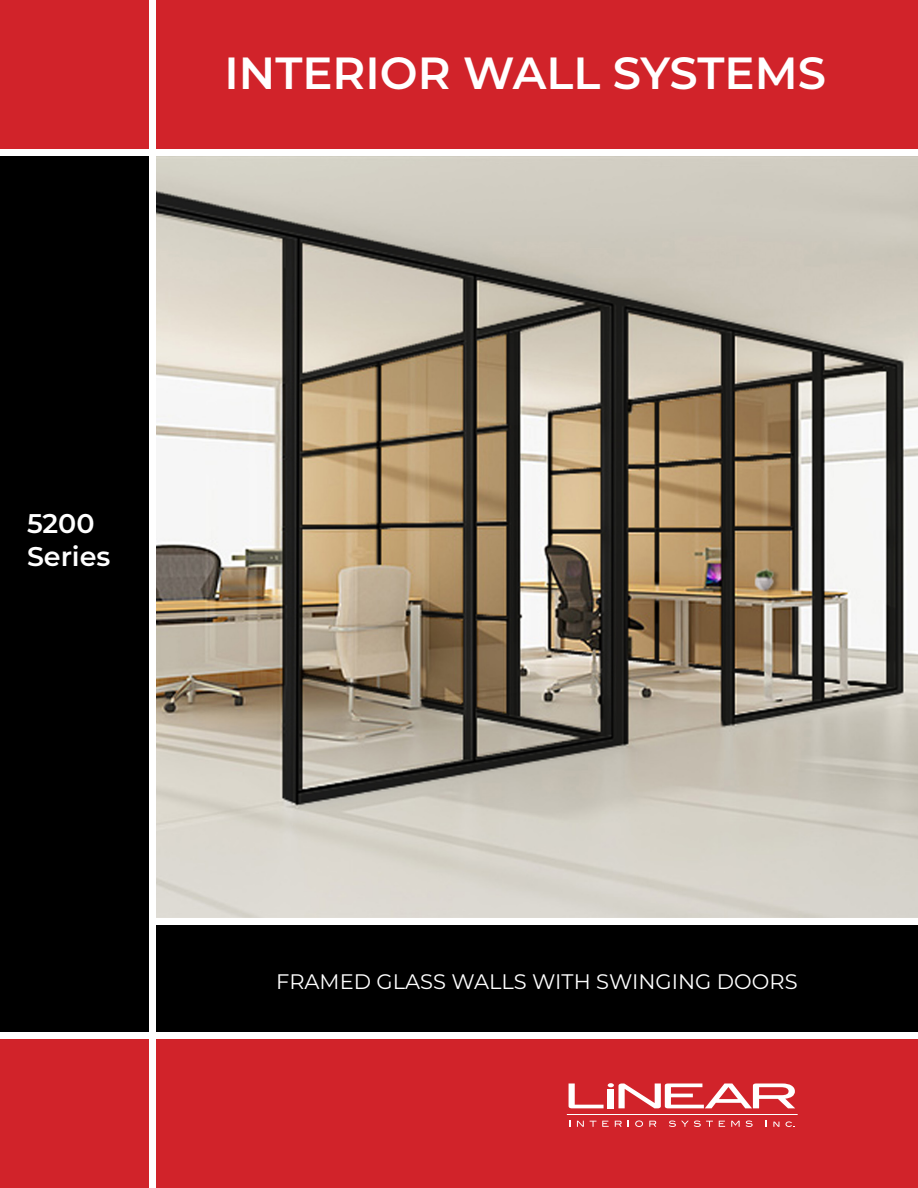
<style>
.page{position:relative;width:918px;height:1188px;background:#fff}
.page>*{position:absolute;margin:0;border:0;box-sizing:border-box;transform-origin:0 0}
.t1{font:600 45px "Montserrat";color:#fff}
.t2{font:600 27px "Montserrat";color:#fff}
.t3{font:21px "Montserrat";color:#fff}
</style>
<div class="page">
<div style="left:156px;top:925px;width:762px;height:108px;background:#000"></div>
<div style="left:0;top:0;width:918px;height:148px;background:#d1232a"></div>
<div style="left:0;top:155px;width:149px;height:878px;background:#000"></div>
<img style="left:156px;top:156px;width:762px;height:762px">
<div style="left:0;top:149px;width:918px;height:7px;background:#fff"></div>
<div style="left:0;top:1040px;width:918px;height:148px;background:#d1232a"></div>
<div style="left:149px;top:0;width:7px;height:1188px;background:#fff"></div>
<svg style="left:569px;top:1083px;width:226px;height:25px"></svg>
<svg style="left:577px;top:1121px;width:7px;height:6px"></svg>
<svg style="left:590px;top:1121px;width:6px;height:6px"></svg>
<svg style="left:602px;top:1121px;width:7px;height:6px"></svg>
<svg style="left:615px;top:1121px;width:7px;height:6px"></svg>
<svg style="left:635px;top:1121px;width:8px;height:6px"></svg>
<svg style="left:649px;top:1121px;width:7px;height:6px"></svg>
<svg style="left:669px;top:1121px;width:44px;height:6px"></svg>
<svg style="left:719px;top:1121px;width:6px;height:6px"></svg>
<svg style="left:731px;top:1121px;width:9px;height:6px"></svg>
<svg style="left:746px;top:1121px;width:7px;height:6px"></svg>
<svg style="left:773px;top:1122px;width:6px;height:5px"></svg>
<svg style="left:786px;top:1121px;width:9px;height:6px"></svg>
<hr style="left:567px;top:1114px;width:231px;height:1px;background:#fff">
<p class="t1" style="left:225px;top:41px;width:603px">INTERIOR WALL SYSTEMS</p>
<p class="t2" style="left:27px;top:505px;width:69px">5200</p>
<p class="t2" style="left:27px;top:537px;width:85px">Series</p>
<p class="t3" style="left:276px;top:967px;width:523px">FRAMED GLASS WALLS WITH SWINGING DOORS</p>
</div>
